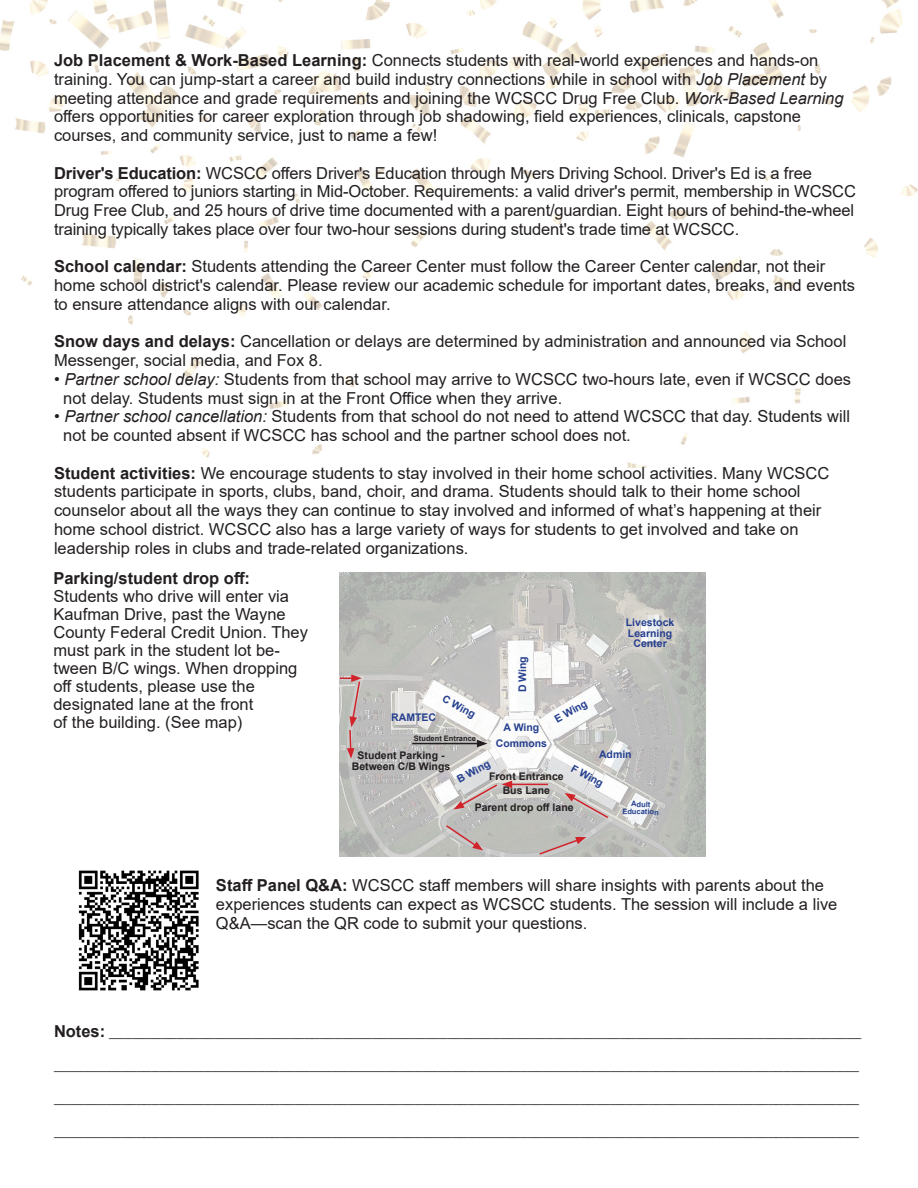
<style>
.page{position:relative;width:918px;height:1188px;background:#fff}
.page>*{position:absolute;margin:0;border:0;box-sizing:border-box;transform-origin:0 0}
.t1{font:16.5px/18.8px "Arial";color:#231f20}
.t2{font:16.5px/33px "Arial Narrow";color:#231f20}
.t3{font:700 16.5px "Arial";color:#231f20}
.t4{font:700 10.5px "Arial";color:#253f8e}
.t5{font:700 10.5px "Arial";color:#231f20}
.t6{font:700 7.5px "Arial";color:#231f20}
.t7{font:700 7.5px "Arial";color:#253f8e}
.s1{font-weight:700}
.s2{font-style:italic}
.s3{font-family:"Arial";font-weight:700}
</style>
<div class="page">
<img style="left:0;top:0;width:918px;height:594px">
<svg style="left:340px;top:572px;width:366px;height:284px;background:#c7c7c5"></svg>
<hr style="left:412px;top:743px;width:67px;height:1px;background:#231f20">
<svg style="left:477px;top:740px;width:10px;height:7px"></svg>
<svg style="left:538px;top:837px;width:48px;height:19px"></svg>
<svg style="left:565px;top:793px;width:45px;height:27px"></svg>
<hr style="left:510px;top:784px;width:38px;height:1px;background:#d1232a">
<svg style="left:454px;top:781px;width:58px;height:29px;background:#cabbba"></svg>
<svg style="left:444px;top:824px;width:39px;height:27px"></svg>
<svg style="left:340px;top:674px;width:22px;height:85px;background:#c2aeac"></svg>
<img style="left:78px;top:870px;width:121px;height:121px">
<p class="t1" style="left:54px;top:51px;width:791px"><span class="s1">Job Placement &amp; Work-Based Learning:</span> Connects students with real-world experiences and hands-on training. You can jump-start a career and build industry connections while in school with <span class="s2">Job Placement</span> by meeting attendance and grade requirements and joining the WCSCC Drug Free Club. <span class="s2">Work-Based Learning </span>offers opportunities for career exploration through job shadowing, field experiences, clinicals, capstone courses, and community service, just to name a few!</p>
<p class="t1" style="left:54px;top:163px;width:803px"><span class="s1">Driver's Education:</span> WCSCC offers Driver's Education through Myers Driving School. Driver's Ed is a free program offered to juniors starting in Mid-October. Requirements: a valid driver's permit, membership in WCSCC Drug Free Club, and 25 hours of drive time documented with a parent/guardian. Eight hours of behind-the-wheel training typically takes place over four two-hour sessions during student's trade time at WCSCC.</p>
<p class="t1" style="left:54px;top:257px;width:803px"><span class="s1">School calendar:</span> Students attending the Career Center must follow the Career Center calendar, not their home school district's calendar. Please review our academic schedule for important dates, breaks, and events to ensure attendance aligns with our calendar.</p>
<p class="t1" style="left:54px;top:332px;width:794px"><span class="s1">Snow days and delays:</span> Cancellation or delays are determined by administration and announced via School<br>Messenger, social media, and Fox 8.</p>
<p class="t1" style="left:63px;top:369px;width:789px;text-indent:-9px">• <span class="s2">Partner school delay:</span> Students from that school may arrive to WCSCC two-hours late, even if WCSCC does not delay. Students must sign in at the Front Office when they arrive.</p>
<p class="t1" style="left:63px;top:407px;width:788px;text-indent:-9px">• <span class="s2">Partner school cancellation:</span> Students from that school do not need to attend WCSCC that day. Students will not be counted absent if WCSCC has school and the partner school does not.</p>
<p class="t1" style="left:54px;top:463px;width:777px"><span class="s1">Student activities:</span> We encourage students to stay involved in their home school activities. Many WCSCC students participate in sports, clubs, band, choir, and drama. Students should talk to their home school counselor about all the ways they can continue to stay involved and informed of what’s happening at their home school district. WCSCC also has a large variety of ways for students to get involved and take on leadership roles in clubs and trade-related organizations.</p>
<p class="t3" style="left:53px;top:567px;width:198px">Parking/student drop off:</p>
<p class="t1" style="left:53px;top:588px;width:256px;line-height:18px">Students who drive will enter via<br>Kaufman Drive, past the Wayne<br>County Federal Credit Union. They must park in the student lot be&shy;tween B/C wings. When dropping off students, please use the designated lane at the front</p>
<p class="t1" style="left:53px;top:713px;width:190px">of the building. (See map)</p>
<p class="t4" style="left:515px;top:692px;width:38px;rotate:-90deg">D Wing</p>
<p class="t4" style="left:626px;top:615px;width:50px">Livestock</p>
<p class="t4" style="left:628px;top:626px;width:46px">Learning</p>
<p class="t4" style="left:633px;top:636px;width:35px">Center</p>
<p class="t4" style="left:446px;top:691px;width:38px;rotate:28deg">C Wing</p>
<p class="t4" style="left:552px;top:713px;width:37px;rotate:-28deg">E Wing</p>
<p class="t4" style="left:391px;top:710px;width:46px">RAMTEC</p>
<p class="t4" style="left:504px;top:720px;width:37px">A Wing</p>
<p class="t4" style="left:496px;top:736px;width:53px">Commons</p>
<p class="t6" style="left:414px;top:733px;width:64px">Student Entrance</p>
<p class="t5" style="left:358px;top:748px;width:88px">Student Parking -</p>
<p class="t5" style="left:352px;top:758px;width:100px">Between C/B Wings</p>
<p class="t5" style="left:475px;top:800px;width:100px">Parent drop off lane</p>
<p class="t4" style="left:599px;top:747px;width:34px">Admin</p>
<p class="t4" style="left:454px;top:774px;width:38px;rotate:-28deg">B Wing</p>
<p class="t4" style="left:575px;top:761px;width:36px;rotate:28deg">F Wing</p>
<p class="t5" style="left:489px;top:769px;width:76px">Front Entrance</p>
<p class="t5" style="left:503px;top:783px;width:49px">Bus Lane</p>
<p class="t7" style="left:631px;top:798px;width:21px;rotate:2deg">Adult</p>
<p class="t7" style="left:623px;top:806px;width:38px;rotate:2deg">Education</p>
<p class="t1" style="left:216px;top:876px;width:623px"><span class="s1">Staff Panel Q&amp;A:</span> WCSCC staff members will share insights with parents about the experiences students can expect as WCSCC students. The session will include a live<br>Q&amp;A—scan the QR code to submit your questions.</p>
<p class="t2" style="left:54px;top:1014px;width:809px"><span class="s3">Notes:</span> ____________________________________________________________________________________________________ ___________________________________________________________________________________________________________ ___________________________________________________________________________________________________________ ___________________________________________________________________________________________________________</p>
</div>
